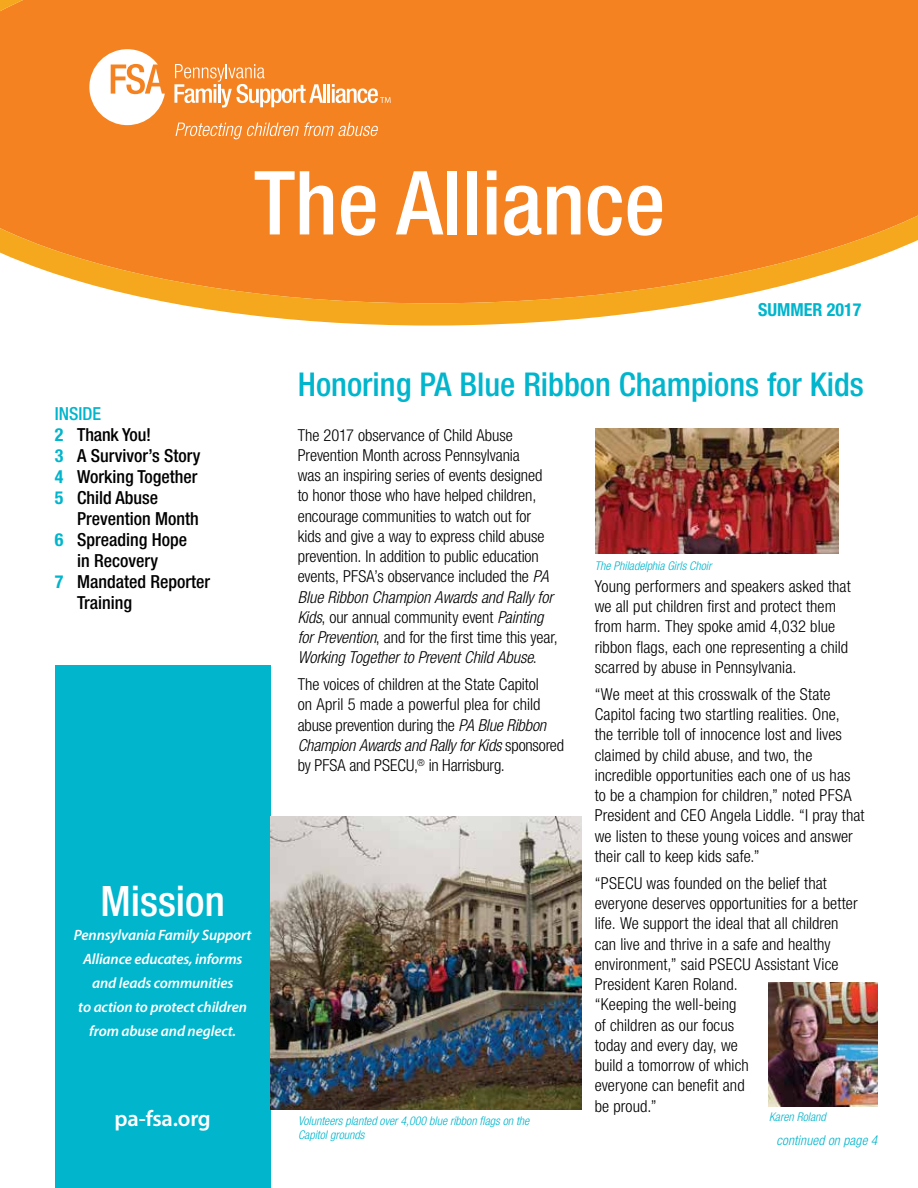
<style>
.page{position:relative;width:918px;height:1188px;background:#fff}
.page>*{position:absolute;margin:0;border:0;box-sizing:border-box;transform-origin:0 0}
.t1{font:500 condensed 88.5px "Helvetica Neue LT Std";color:#fff}
.t2{font:500 condensed 42px "Helvetica Neue LT Std";color:#fff}
.t3{font:500 condensed 32.85px "Helvetica Neue LT Std";color:#00b5cc}
.t4{font:600 22.5px "Myriad Pro";letter-spacing:-.01em;color:#fff}
.t5{font:500 condensed 18px/21px "Helvetica Neue LT Std";color:#000}
.t6{font:700 condensed 18px "Helvetica Neue LT Std";color:#00b5cc}
.t7{font:300 condensed 16.5px/20.2px "Helvetica Neue LT Std";letter-spacing:.005em;color:#000}
.t8{font:italic 600 15px/24px "Myriad Pro";letter-spacing:-.01em;color:#fff;text-align:center}
.t9{font:italic 300 condensed 13.5px "Helvetica Neue LT Std";letter-spacing:.015em;color:#00b5cc}
.t10{font:italic 300 condensed 12px/13.5px "Helvetica Neue LT Std";color:#00b5cc}
.s1{color:#00b5cc}
.s2{font-weight:700;color:#00b5cc}
.s3{font-style:italic}
</style>
<div class="page">
<svg style="left:0;top:0;width:918px;height:326px;fill:#f58220"></svg>
<svg style="left:89px;top:49px;width:76px;height:76px"></svg>
<hr style="left:323px;top:84px;width:3px;height:19px;background:#fff">
<hr style="left:327px;top:84px;width:3px;height:19px;background:#fff">
<svg style="left:174px;top:64px;width:149px;height:44px"></svg>
<svg style="left:332px;top:84px;width:59px;height:19px"></svg>
<svg style="left:176px;top:122px;width:202px;height:17px"></svg>
<div style="left:55px;top:665px;width:216px;height:523px;background:#00b5cc"></div>
<img style="left:271px;top:816px;width:310px;height:293px">
<img style="left:769px;top:983px;width:109px;height:124px">
<img style="left:596px;top:429px;width:243px;height:124px">
<h1 class="t1" style="left:254px;top:150px;width:413px">The Alliance</h1>
<p class="t6" style="left:758px;top:299px;width:105px">SUMMER 2017</p>
<p class="t5" style="left:55px;top:403px;width:147px"><span class="s1">INSIDE<br></span><span class="s2">2</span> Thank You!<br><span class="s2">3</span> A Survivor’s Story<br><span class="s2">4</span> Working Together<br><span class="s2">5</span> Child Abuse</p>
<p class="t5" style="left:77px;top:508px;width:123px">Prevention Month</p>
<p class="t5" style="left:55px;top:529px;width:134px"><span class="s2">6</span> Spreading Hope</p>
<p class="t5" style="left:77px;top:550px;width:82px">in Recovery</p>
<p class="t5" style="left:55px;top:571px;width:157px"><span class="s2">7</span> Mandated Reporter</p>
<p class="t5" style="left:77px;top:592px;width:56px">Training</p>
<h2 class="t2" style="left:101px;top:876px;width:126px">Mission</h2>
<p class="t8" style="left:74px;top:922px;width:179px">Pennsylvania Family Support<br>Alliance educates, informs and leads communities<br>to action to protect children from abuse and neglect.</p>
<h3 class="t4" style="left:115px;top:1105px;width:98px">pa-fsa.org</h3>
<h3 class="t3" style="left:298px;top:365px;width:568px">Honoring PA Blue Ribbon Champions for Kids</h3>
<p class="t7" style="left:298px;top:424px;width:262px">The 2017 observance of Child Abuse Prevention Month across Pennsylvania<br>was an inspiring series of events designed<br>to honor those who have helped children, encourage communities to watch out for kids and give a way to express child abuse prevention. In addition to public education events, PFSA’s observance included the <span class="s3">PA Blue Ribbon Champion Awards and Rally for Kids</span>, our annual community event <span class="s3">Painting for Prevention</span>, and for the first time this year, <span class="s3">Working Together to Prevent Child Abuse</span>.</p>
<p class="t7" style="left:298px;top:674px;width:268px">The voices of children at the State Capitol<br>on April 5 made a powerful plea for child abuse prevention during the <span class="s3">PA Blue Ribbon Champion Awards and Rally for Kids</span> sponsored by PFSA and PSECU,<sup>®</sup> in Harrisburg.</p>
<p class="t10" style="left:595px;top:559px;width:118px">The Philadelphia Girls Choir</p>
<p class="t7" style="left:595px;top:576px;width:257px">Young performers and speakers asked that we all put children first and protect them from harm. They spoke amid 4,032 blue ribbon flags, each one representing a child scarred by abuse in Pennsylvania.</p>
<p class="t7" style="left:595px;top:684px;width:271px">“We meet at this crosswalk of the State Capitol facing two startling realities. One,<br>the terrible toll of innocence lost and lives claimed by child abuse, and two, the incredible opportunities each one of us has to be a champion for children,” noted PFSA President and CEO Angela Liddle. “I pray that we listen to these young voices and answer their call to keep kids safe.”</p>
<p class="t7" style="left:595px;top:873px;width:264px">“PSECU was founded on the belief that everyone deserves opportunities for a better life. We support the ideal that all children can live and thrive in a safe and healthy environment,” said PSECU Assistant Vice<br>President Karen Roland.<br>“Keeping the well-being<br>of children as our focus<br>today and every day, we<br>build a tomorrow of which<br>everyone can benefit and<br>be proud.”</p>
<p class="t10" style="left:298px;top:1115px;width:233px">Volunteers planted over 4,000 blue ribbon flags on the<br>Capitol grounds</p>
<p class="t10" style="left:769px;top:1111px;width:58px">Karen Roland</p>
<p class="t9" style="left:777px;top:1133px;width:102px">continued on page 4</p>
</div>
